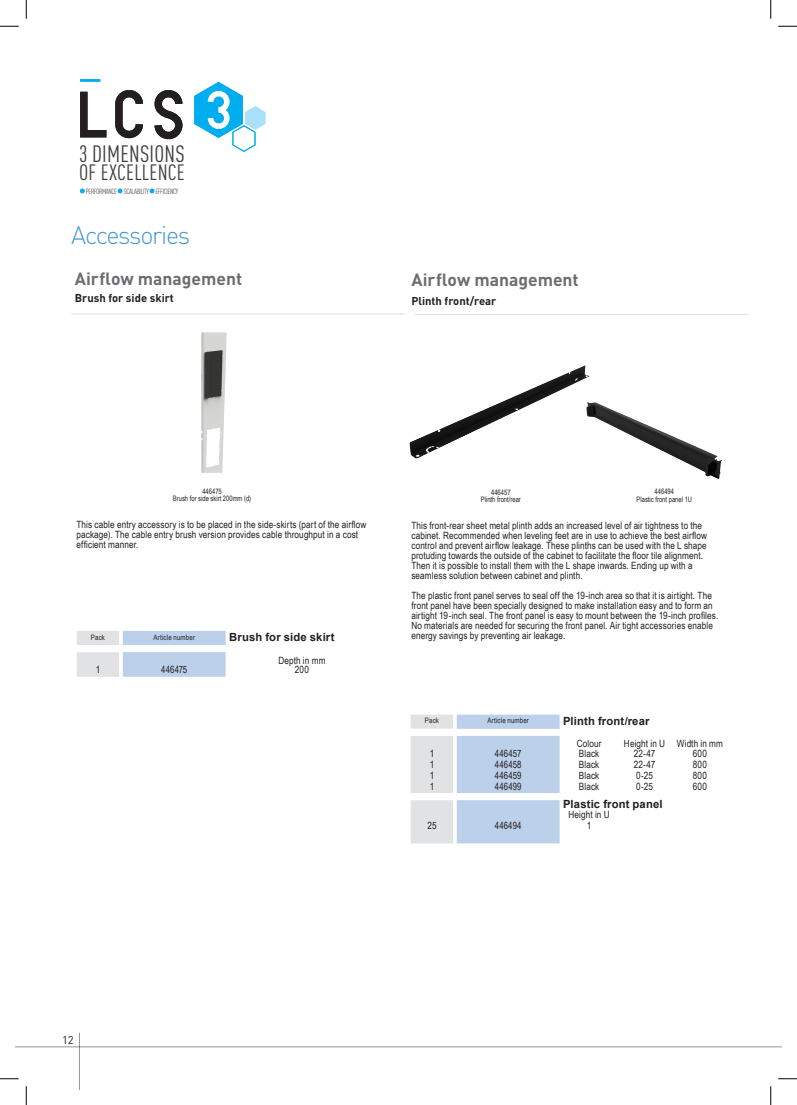
<style>
.page{position:relative;width:797px;height:1105px;background:#fff}
.page>*{position:absolute;margin:0;border:0;box-sizing:border-box;transform-origin:0 0}
.t1{font:300 25px "DIN Pro";letter-spacing:-.05em;color:#2486c7}
.t2{font:condensed 23.38px "DIN Pro";letter-spacing:.01em;color:#3e3e3f}
.t3{font:condensed 21.88px "DIN Pro";letter-spacing:.01em;color:#3e3e3f}
.t4{font:700 17.5px "DIN Pro";color:#6c6d70}
.t5{font:700 11.25px "Arial";letter-spacing:.01em;color:#231f20}
.t6{font:700 11.25px "DIN Pro";color:#231f20}
.t7{font:11.25px "DIN Pro";color:#231f20}
.t8{font:10px/10px "Arial Narrow";letter-spacing:.01em;color:#231f20}
.t9{font:10px "Arial Narrow";letter-spacing:.01em;color:#231f20;scale:.95 1}
.t10{font:7.5px/7.5px "Arial Narrow";color:#231f20;text-align:center;scale:.95 1}
.t11{font:condensed 7.5px "DIN Pro";letter-spacing:-.04em;color:#57585a}
.t12{font:7.5px "Arial Narrow";letter-spacing:.02em;color:#231f20}
.t13{font:7.5px "Arial Narrow";color:#231f20}
</style>
<div class="page">
<hr style="left:79px;top:1033px;width:1px;height:56px;background:#939598">
<hr style="left:16px;top:1046px;width:765px;height:1px;background:#939598">
<svg style="left:80px;top:188px;width:5px;height:6px"></svg>
<svg style="left:118px;top:188px;width:4px;height:6px"></svg>
<svg style="left:150px;top:188px;width:4px;height:6px"></svg>
<hr style="left:80px;top:79px;width:20px;height:3px;background:#00aeef">
<svg style="left:80px;top:90px;width:103px;height:50px"></svg>
<svg style="left:194px;top:82px;width:71px;height:70px"></svg>
<hr style="left:415px;top:314px;width:333px;height:1px;background:#e1e2e4">
<svg style="left:411px;top:715px;width:149px;height:128px"></svg>
<img style="left:409px;top:365px;width:181px;height:94px">
<img style="left:586px;top:402px;width:136px;height:77px">
<hr style="left:71px;top:313px;width:333px;height:1px;background:#e1e2e4">
<svg style="left:77px;top:631px;width:149px;height:46px"></svg>
<img style="left:201px;top:332px;width:26px;height:141px">
<svg style="left:0;top:25px;width:19px;height:2px"></svg>
<svg style="left:778px;top:25px;width:19px;height:2px"></svg>
<svg style="left:0;top:1078px;width:19px;height:1px"></svg>
<svg style="left:778px;top:1078px;width:19px;height:1px"></svg>
<svg style="left:25px;top:0;width:2px;height:19px"></svg>
<svg style="left:25px;top:1086px;width:2px;height:19px"></svg>
<svg style="left:770px;top:0;width:1px;height:19px"></svg>
<svg style="left:770px;top:1086px;width:1px;height:19px"></svg>
<h2 class="t2" style="left:79px;top:137px;width:107px">3 DIMENSIONS</h2>
<h3 class="t3" style="left:79px;top:157px;width:107px">OF EXCELLENCE</h3>
<p class="t11" style="left:86px;top:186px;width:94px">PERFORMANCE SCALABILITY EFFICIENCY</p>
<h1 class="t1" style="left:71px;top:216px;width:121px">Accessories</h1>
<h3 class="t4" style="left:75px;top:267px;width:169px">Airflow management</h3>
<p class="t6" style="left:75px;top:291px;width:101px">Brush for side skirt</p>
<h3 class="t4" style="left:411px;top:267px;width:169px">Airflow management</h3>
<p class="t6" style="left:411px;top:293px;width:86px">Plinth front/rear</p>
<p class="t10" style="left:173px;top:487px;width:84px">446475<br>Brush for side skirt 200mm (d)</p>
<p class="t8" style="left:76px;top:519px;width:291px">This cable entry accessory is to be placed in the side-skirts (part of the airflow package). The cable entry brush version provides cable throughput in a cost efficient manner.</p>
<p class="t13" style="left:91px;top:631px;width:16px">Pack</p>
<p class="t12" style="left:153px;top:631px;width:43px">Article number</p>
<p class="t5" style="left:229px;top:629px;width:107px">Brush for side skirt</p>
<p class="t8" style="left:278px;top:655px;width:49px">Depth in mm</p>
<p class="t8" style="left:96px;top:664px;width:6px">1</p>
<p class="t9" style="left:161px;top:662px;width:29px">446475</p>
<p class="t8" style="left:295px;top:664px;width:16px">200</p>
<p class="t10" style="left:481px;top:488px;width:44px">446457<br>Plinth front/rear</p>
<p class="t10" style="left:636px;top:488px;width:60px">446494<br>Plastic front panel 1U</p>
<p class="t8" style="left:411px;top:520px;width:297px">This front-rear sheet metal plinth adds an increased level of air tightness to the cabinet. Recommended when leveling feet are in use to achieve the best airflow control and prevent airflow leakage. These plinths can be used with the L shape protuding towards the outside of the cabinet to facilitate the floor tile alignment.<br>Then it is possible to install them with the L shape inwards. Ending up with a seamless solution between cabinet and plinth.</p>
<p class="t8" style="left:411px;top:590px;width:308px">The plastic front panel serves to seal off the 19-inch area so that it is airtight. The front panel have been specially designed to make installation easy and to form an airtight 19-inch seal. The front panel is easy to mount between the 19-inch profiles.<br>No materials are needed for securing the front panel. Air tight accessories enable energy savings by preventing air leakage.</p>
<p class="t13" style="left:425px;top:715px;width:16px">Pack</p>
<p class="t12" style="left:487px;top:715px;width:43px">Article number</p>
<p class="t5" style="left:563px;top:713px;width:88px">Plinth front/rear</p>
<p class="t8" style="left:576px;top:738px;width:26px">Colour</p>
<p class="t8" style="left:624px;top:738px;width:101px">Height in U Width in mm</p>
<p class="t8" style="left:429px;top:748px;width:6px">1</p>
<p class="t9" style="left:495px;top:746px;width:29px">446457</p>
<p class="t8" style="left:579px;top:748px;width:22px">Black</p>
<p class="t8" style="left:633px;top:748px;width:23px">22-47</p>
<p class="t8" style="left:692px;top:748px;width:16px">600</p>
<p class="t8" style="left:429px;top:759px;width:6px">1</p>
<p class="t9" style="left:495px;top:757px;width:30px">446458</p>
<p class="t8" style="left:579px;top:759px;width:22px">Black</p>
<p class="t8" style="left:633px;top:759px;width:23px">22-47</p>
<p class="t8" style="left:692px;top:759px;width:16px">800</p>
<p class="t8" style="left:429px;top:770px;width:6px">1</p>
<p class="t9" style="left:495px;top:768px;width:29px">446459</p>
<p class="t8" style="left:579px;top:770px;width:22px">Black</p>
<p class="t8" style="left:636px;top:770px;width:18px">0-25</p>
<p class="t8" style="left:692px;top:770px;width:16px">800</p>
<p class="t8" style="left:429px;top:781px;width:6px">1</p>
<p class="t9" style="left:495px;top:779px;width:30px">446499</p>
<p class="t8" style="left:579px;top:781px;width:22px">Black</p>
<p class="t8" style="left:636px;top:781px;width:18px">0-25</p>
<p class="t8" style="left:692px;top:781px;width:16px">600</p>
<p class="t5" style="left:563px;top:796px;width:101px">Plastic front panel</p>
<p class="t8" style="left:568px;top:809px;width:43px">Height in U</p>
<p class="t8" style="left:427px;top:820px;width:11px">25</p>
<p class="t9" style="left:495px;top:818px;width:30px">446494</p>
<p class="t8" style="left:587px;top:820px;width:6px">1</p>
<p class="t7" style="left:62px;top:1031px;width:13px">12</p>
</div>
